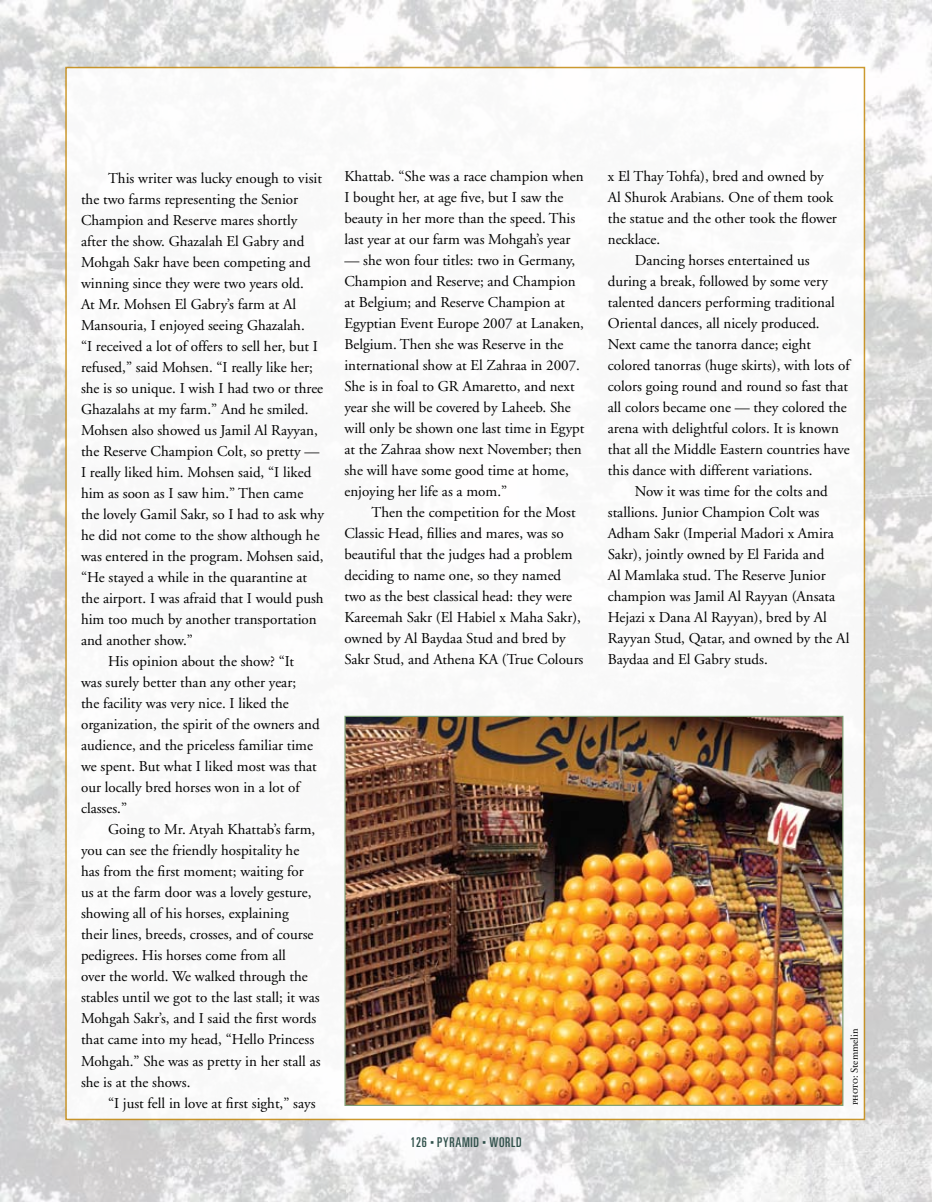
<style>
.page{position:relative;width:932px;height:1202px;background:#fff}
.page>*{position:absolute;margin:0;border:0;box-sizing:border-box;transform-origin:0 0}
.t1{font:15px/21px "Adobe Garamond";color:#000}
.t2{font:ultra-condensed 13.5px "Univers";letter-spacing:.05em;color:#2e4f49}
.t3{font:10.5px "Adobe Garamond";color:#000}
.s1{font-family:"Universal Newswith Comm Pi";font-stretch:normal;font-size:10.5px}
.s2{font-family:"Adobe Garamond Regular SC"}
</style>
<div class="page">
<img style="left:0;top:0;width:932px;height:1202px">
<div style="left:65px;top:67px;width:800px;height:1053px;background:#fff;border:2px solid #c48a10"></div>
<img style="left:346px;top:717px;width:495px;height:387px">
<p class="t1" style="left:108px;top:168px;width:215px">This writer was lucky enough to visit</p>
<p class="t1" style="left:81px;top:189px;width:219px">the two farms representing the Senior</p>
<p class="t1" style="left:81px;top:210px;width:218px">Champion and Reserve mares shortly</p>
<p class="t1" style="left:81px;top:231px;width:225px">after the show. Ghazalah El Gabry and</p>
<p class="t1" style="left:81px;top:252px;width:231px">Mohgah Sakr have been competing and</p>
<p class="t1" style="left:81px;top:273px;width:224px">winning since they were two years old.</p>
<p class="t1" style="left:81px;top:294px;width:217px">At Mr. Mohsen El Gabry’s farm at Al</p>
<p class="t1" style="left:81px;top:315px;width:225px">Mansouria, I enjoyed seeing Ghazalah.</p>
<p class="t1" style="left:81px;top:336px;width:238px">“I received a lot of offers to sell her, but I</p>
<p class="t1" style="left:81px;top:357px;width:233px">refused,” said Mohsen. “I really like her;</p>
<p class="t1" style="left:81px;top:378px;width:244px">she is so unique. I wish I had two or three</p>
<p class="t1" style="left:81px;top:399px;width:229px">Ghazalahs at my farm.” And he smiled.</p>
<p class="t1" style="left:81px;top:420px;width:238px">Mohsen also showed us Jamil Al Rayyan,</p>
<p class="t1" style="left:81px;top:441px;width:240px">the Reserve Champion Colt, so pretty —</p>
<p class="t1" style="left:81px;top:462px;width:232px">I really liked him. Mohsen said, “I liked</p>
<p class="t1" style="left:81px;top:483px;width:224px">him as soon as I saw him.” Then came</p>
<p class="t1" style="left:81px;top:504px;width:245px">the lovely Gamil Sakr, so I had to ask why</p>
<p class="t1" style="left:81px;top:525px;width:240px">he did not come to the show although he</p>
<p class="t1" style="left:81px;top:546px;width:244px">was entered in the program. Mohsen said,</p>
<p class="t1" style="left:81px;top:567px;width:227px">“He stayed a while in the quarantine at</p>
<p class="t1" style="left:81px;top:588px;width:244px">the airport. I was afraid that I would push</p>
<p class="t1" style="left:81px;top:609px;width:237px">him too much by another transportation</p>
<p class="t1" style="left:81px;top:630px;width:113px">and another show.”</p>
<p class="t1" style="left:108px;top:651px;width:188px">His opinion about the show? “It</p>
<p class="t1" style="left:81px;top:672px;width:216px">was surely better than any other year;</p>
<p class="t1" style="left:81px;top:693px;width:209px">the facility was very nice. I liked the</p>
<p class="t1" style="left:81px;top:714px;width:240px">organization, the spirit of the owners and</p>
<p class="t1" style="left:81px;top:735px;width:233px">audience, and the priceless familiar time</p>
<p class="t1" style="left:81px;top:756px;width:237px">we spent. But what I liked most was that</p>
<p class="t1" style="left:81px;top:777px;width:220px">our locally bred horses won in a lot of</p>
<p class="t1" style="left:81px;top:798px;width:48px">classes.”</p>
<p class="t1" style="left:108px;top:819px;width:209px">Going to Mr. Atyah Khattab’s farm,</p>
<p class="t1" style="left:81px;top:840px;width:220px">you can see the friendly hospitality he</p>
<p class="t1" style="left:81px;top:861px;width:224px">has from the first moment; waiting for</p>
<p class="t1" style="left:81px;top:882px;width:232px">us at the farm door was a lovely gesture,</p>
<p class="t1" style="left:81px;top:903px;width:209px">showing all of his horses, explaining</p>
<p class="t1" style="left:81px;top:924px;width:234px">their lines, breeds, crosses, and of course</p>
<p class="t1" style="left:81px;top:945px;width:206px">pedigrees. His horses come from all</p>
<p class="t1" style="left:81px;top:966px;width:228px">over the world. We walked through the</p>
<p class="t1" style="left:81px;top:987px;width:240px">stables until we got to the last stall; it was</p>
<p class="t1" style="left:81px;top:1008px;width:237px">Mohgah Sakr’s, and I said the first words</p>
<p class="t1" style="left:81px;top:1029px;width:235px">that came into my head, “Hello Princess</p>
<p class="t1" style="left:81px;top:1050px;width:241px">Mohgah.” She was as pretty in her stall as</p>
<p class="t1" style="left:81px;top:1071px;width:111px">she is at the shows.</p>
<p class="t1" style="left:108px;top:1092px;width:209px">“I just fell in love at first sight,” says</p>
<p class="t1" style="left:344px;top:166px;width:241px">Khattab. “She was a race champion when I bought her, at age five, but I saw the beauty in her more than the speed. This last year at our farm was Mohgah’s year</p>
<p class="t1" style="left:344px;top:250px;width:241px">— she won four titles: two in Germany, Champion and Reserve; and Champion at Belgium; and Reserve Champion at Egyptian Event Europe 2007 at Lanaken, Belgium. Then she was Reserve in the international show at El Zahraa in 2007.<br>She is in foal to GR Amaretto, and next year she will be covered by Laheeb. She will only be shown one last time in Egypt at the Zahraa show next November; then she will have some good time at home, enjoying her life as a mom.”</p>
<p class="t1" style="left:344px;top:502px;width:240px;text-indent:27px">Then the competition for the Most Classic Head, fillies and mares, was so beautiful that the judges had a problem deciding to name one, so they named two as the best classical head: they were Kareemah Sakr (El Habiel x Maha Sakr), owned by Al Baydaa Stud and bred by Sakr Stud, and Athena KA (True Colours</p>
<p class="t2" style="left:410px;top:1134px;width:113px">126 <span class="s1">b</span> PYRAMID <span class="s1">b</span> WORLD</p>
<p class="t1" style="left:608px;top:166px;width:217px">x El Thay Tohfa), bred and owned by</p>
<p class="t1" style="left:608px;top:187px;width:227px">Al Shurok Arabians. One of them took</p>
<p class="t1" style="left:608px;top:208px;width:230px">the statue and the other took the flower</p>
<p class="t1" style="left:608px;top:229px;width:54px">necklace.</p>
<p class="t1" style="left:634px;top:250px;width:176px">Dancing horses entertained us</p>
<p class="t1" style="left:608px;top:271px;width:222px">during a break, followed by some very</p>
<p class="t1" style="left:608px;top:292px;width:228px">talented dancers performing traditional</p>
<p class="t1" style="left:608px;top:313px;width:213px">Oriental dances, all nicely produced.</p>
<p class="t1" style="left:608px;top:334px;width:205px">Next came the tanorra dance; eight</p>
<p class="t1" style="left:608px;top:355px;width:243px">colored tanorras (huge skirts), with lots of</p>
<p class="t1" style="left:608px;top:376px;width:242px">colors going round and round so fast that</p>
<p class="t1" style="left:608px;top:397px;width:240px">all colors became one — they colored the</p>
<p class="t1" style="left:608px;top:418px;width:233px">arena with delightful colors. It is known</p>
<p class="t1" style="left:608px;top:439px;width:243px">that all the Middle Eastern countries have</p>
<p class="t1" style="left:608px;top:460px;width:206px">this dance with different variations.</p>
<p class="t1" style="left:634px;top:481px;width:194px">Now it was time for the colts and</p>
<p class="t1" style="left:608px;top:502px;width:213px">stallions. Junior Champion Colt was</p>
<p class="t1" style="left:608px;top:523px;width:228px">Adham Sakr (Imperial Madori x Amira</p>
<p class="t1" style="left:608px;top:544px;width:218px">Sakr), jointly owned by El Farida and</p>
<p class="t1" style="left:608px;top:565px;width:219px">Al Mamlaka stud. The Reserve Junior</p>
<p class="t1" style="left:608px;top:586px;width:229px">champion was Jamil Al Rayyan (Ansata</p>
<p class="t1" style="left:608px;top:607px;width:220px">Hejazi x Dana Al Rayyan), bred by Al</p>
<p class="t1" style="left:608px;top:628px;width:243px">Rayyan Stud, Qatar, and owned by the Al</p>
<p class="t1" style="left:608px;top:649px;width:161px">Baydaa and El Gabry studs.</p>
<p class="t3" style="left:848px;top:1105px;width:78px;rotate:-90deg"><span class="s2">photo:</span> Stemmelin</p>
</div>
